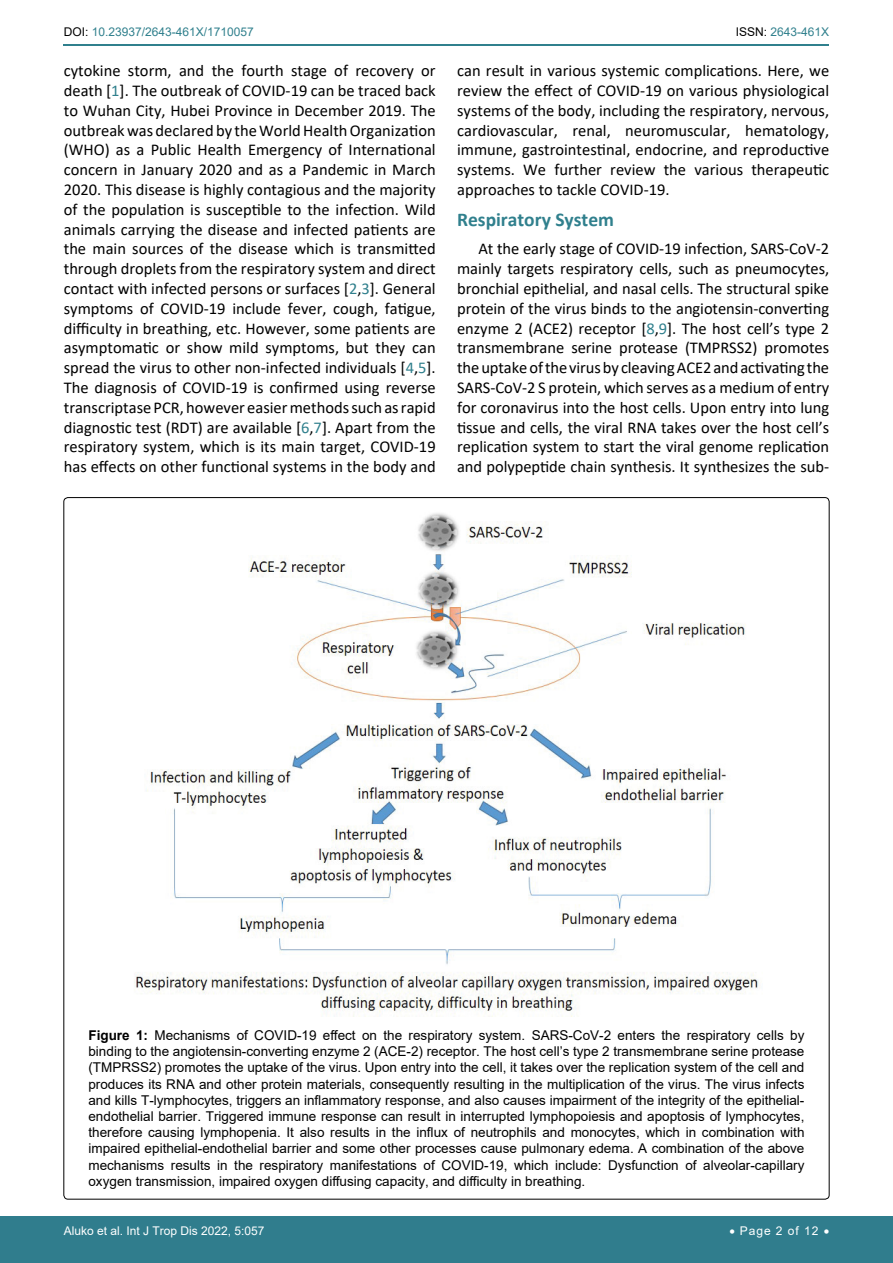
<style>
.page{position:relative;width:893px;height:1263px;background:#fff}
.page>*{position:absolute;margin:0;border:0;box-sizing:border-box;transform-origin:0 0}
.t1{font:700 19.5px "Calibri";color:#30808d}
.t2{font:16.5px/19.8px "Calibri";color:#000;text-align:justify}
.t3{font:13.5px/16.2px "Arial";color:#000;text-align:justify}
.t4{font:12px "Arial";color:#30808d}
.t5{font:12px "Arial";color:#fff}
.s1{color:#000}
.s2{color:#30808d}
.s3{font-weight:700}
</style>
<div class="page">
<div style="left:0;top:1217px;width:893px;height:46px;background:#307d8d"></div>
<hr style="left:64px;top:45px;width:765px;height:1px;background:#30808d">
<img style="left:134px;top:513px;width:625px;height:503px">
<p class="t4" style="left:64px;top:24px;width:192px"><span class="s1">DOI:</span> 10.23937/2643-461X/1710057</p>
<p class="t4" style="left:736px;top:24px;width:95px"><span class="s1">ISSN:</span> 2643-461X</p>
<p class="t2" style="left:64px;top:60px;width:373px">cytokine storm, and the fourth stage of recovery or death [<span class="s2">1</span>]. The outbreak of COVID-19 can be traced back to Wuhan City, Hubei Province in December 2019. The outbreak was declared by the World Health Organization (WHO) as a Public Health Emergency of International concern in January 2020 and as a Pandemic in March 2020. This disease is highly contagious and the majority of the population is susceptible to the infection. Wild animals carrying the disease and infected patients are the main sources of the disease which is transmitted through droplets from the respiratory system and direct contact with infected persons or surfaces [<span class="s2">2</span>,<span class="s2">3</span>]. General symptoms of COVID-19 include fever, cough, fatigue, difficulty in breathing, etc. However, some patients are asymptomatic or show mild symptoms, but they can spread the virus to other non-infected individuals [<span class="s2">4</span>,<span class="s2">5</span>].<br>The diagnosis of COVID-19 is confirmed using reverse transcriptase PCR, however easier methods such as rapid diagnostic test (RDT) are available [<span class="s2">6</span>,<span class="s2">7</span>]. Apart from the respiratory system, which is its main target, COVID-19 has effects on other functional systems in the body and</p>
<p class="t2" style="left:457px;top:60px;width:374px">can result in various systemic complications. Here, we review the effect of COVID-19 on various physiological systems of the body, including the respiratory, nervous, cardiovascular, renal, neuromuscular, hematology, immune, gastrointestinal, endocrine, and reproductive systems. We further review the various therapeutic approaches to tackle COVID-19.</p>
<p class="t1" style="left:457px;top:206px;width:158px">Respiratory System</p>
<p class="t2" style="left:457px;top:238px;width:374px;text-indent:21px">At the early stage of COVID-19 infection, SARS-CoV-2 mainly targets respiratory cells, such as pneumocytes, bronchial epithelial, and nasal cells. The structural spike protein of the virus binds to the angiotensin-converting enzyme 2 (ACE2) receptor [<span class="s2">8</span>,<span class="s2">9</span>]. The host cell’s type 2 transmembrane serine protease (TMPRSS2) promotes the uptake of the virus by cleaving ACE2 and activating the SARS-CoV-2 S protein, which serves as a medium of entry for coronavirus into the host cells. Upon entry into lung tissue and cells, the viral RNA takes over the host cell’s replication system to start the viral genome replication and polypeptide chain synthesis. It synthesizes the sub-</p>
<p class="t3" style="left:88px;top:1027px;width:717px"><span class="s3">Figure 1:</span> Mechanisms of COVID-19 effect on the respiratory system. SARS-CoV-2 enters the respiratory cells by binding to the angiotensin-converting enzyme 2 (ACE-2) receptor. The host cell’s type 2 transmembrane serine protease (TMPRSS2) promotes the uptake of the virus. Upon entry into the cell, it takes over the replication system of the cell and produces its RNA and other protein materials, consequently resulting in the multiplication of the virus. The virus infects and kills T-lymphocytes, triggers an inflammatory response, and also causes impairment of the integrity of the epithelial&shy;endothelial barrier. Triggered immune response can result in interrupted lymphopoiesis and apoptosis of lymphocytes, therefore causing lymphopenia. It also results in the influx of neutrophils and monocytes, which in combination with impaired epithelial-endothelial barrier and some other processes cause pulmonary edema. A combination of the above mechanisms results in the respiratory manifestations of COVID-19, which include: Dysfunction of alveolar-capillary oxygen transmission, impaired oxygen diffusing capacity, and difficulty in breathing.</p>
<p class="t5" style="left:64px;top:1223px;width:202px">Aluko et al. Int J Trop Dis 2022, 5:057</p>
<p class="t5" style="left:729px;top:1223px;width:101px">• Page 2 of 12 •</p>
</div>
